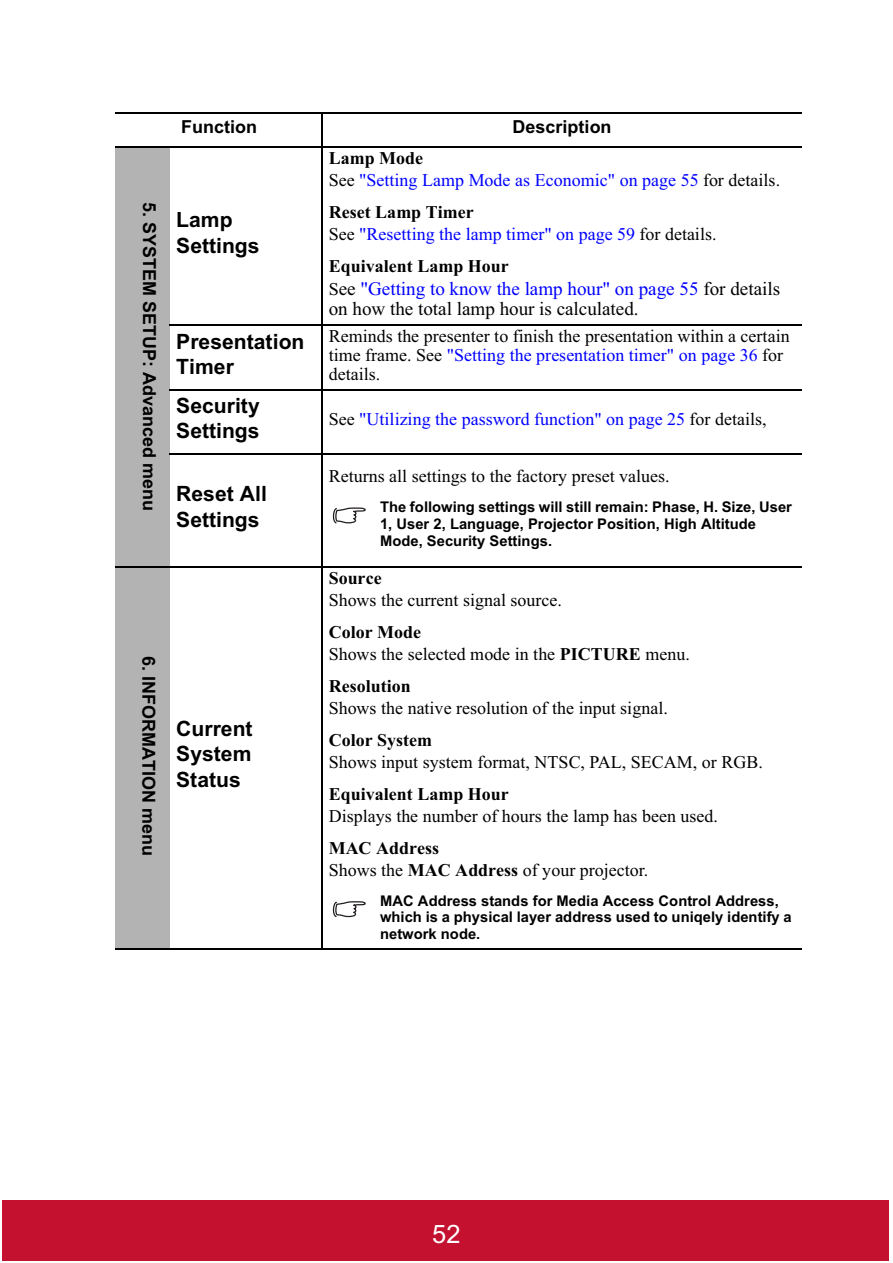
<style>
.page{position:relative;width:893px;height:1263px;background:#fff}
.page>*{position:absolute;margin:0;border:0;box-sizing:border-box;transform-origin:0 0}
.t1{font:25.5px "Arial";color:#fff}
.t2{font:700 21.15px/25.5px "Arial";color:#000}
.t3{font:19.05px/20.1px "Times New Roman";color:#000}
.t4{font:17.85px/19px "Times New Roman";letter-spacing:.005em;color:#000}
.t5{font:17.85px/22.2px "Times New Roman";letter-spacing:.005em;color:#00f}
.t6{font:700 17.85px "Times New Roman";color:#000}
.t7{font:700 17.85px "Arial";color:#000}
.t8{font:700 14.7px/17px "Arial";color:#000}
.s1{font-weight:700;color:#000}
.s2{color:#000}
.s3{font-size:17.85px}
.s4{color:#00f}
.s5{font-weight:700}
</style>
<div class="page">
<div style="left:116px;top:147px;width:54px;height:420px;background:#b3b3b3"></div>
<div style="left:116px;top:567px;width:54px;height:382px;background:#b3b3b3"></div>
<hr style="left:322px;top:112px;width:1px;height:837px;background:#000">
<hr style="left:116px;top:112px;width:686px;height:1px;background:#000">
<hr style="left:116px;top:147px;width:686px;height:1px;background:#000">
<hr style="left:170px;top:325px;width:632px;height:1px;background:#000">
<hr style="left:170px;top:390px;width:632px;height:1px;background:#000">
<hr style="left:170px;top:453px;width:632px;height:1px;background:#000">
<hr style="left:116px;top:567px;width:686px;height:1px;background:#000">
<hr style="left:116px;top:948px;width:686px;height:1px;background:#000">
<svg style="left:333px;top:507px;width:33px;height:17px"></svg>
<svg style="left:333px;top:901px;width:33px;height:16px"></svg>
<div style="left:2px;top:1200px;width:887px;height:60px;background:#c41130"></div>
<p class="t7" style="left:156px;top:202px;width:311px;rotate:90deg">5. SYSTEM SETUP: Advanced menu</p>
<p class="t7" style="left:155px;top:656px;width:201px;rotate:90deg">6. INFORMATION menu</p>
<p class="t7" style="left:181px;top:120px;width:77px">Function</p>
<p class="t7" style="left:513px;top:120px;width:100px">Description</p>
<p class="t2" style="left:176px;top:209px;width:85px">Lamp<br>Settings</p>
<p class="t5" style="left:329px;top:148px;width:453px"><span class="s1">Lamp Mode<br></span><span class="s2">See</span> "Setting Lamp Mode as Economic" on page 55 <span class="s2">for details.</span></p>
<p class="t5" style="left:329px;top:202px;width:389px"><span class="s1">Reset Lamp Timer<br></span><span class="s2">See</span> "Resetting the lamp timer" on page 59 <span class="s2">for details.</span></p>
<p class="t6" style="left:329px;top:260px;width:182px">Equivalent Lamp Hour</p>
<p class="t3" style="left:329px;top:280px;width:453px"><span class="s3">S</span>ee <span class="s4">"Getting to know the lamp hour" on page 55</span> for details on how the total lamp hour is calculated.</p>
<p class="t2" style="left:176px;top:330px;width:130px">Presentation<br>Timer</p>
<p class="t4" style="left:329px;top:328px;width:462px">Reminds the presenter to finish the presentation within a certain time frame. See <span class="s4">"Setting the presentation timer" on page 36</span> for details.</p>
<p class="t2" style="left:176px;top:395px;width:85px">Security<br>Settings</p>
<p class="t5" style="left:329px;top:409px;width:439px"><span class="s2">See</span> "Utilizing the password function" on page 25 <span class="s2">for details,</span></p>
<p class="t2" style="left:176px;top:483px;width:92px">Reset All<br>Settings</p>
<p class="t2" style="left:176px;top:718px;width:78px;text-align:justify">Current System Status</p>
<p class="t4" style="left:329px;top:468px;width:343px">Returns all settings to the factory preset values.</p>
<p class="t8" style="left:380px;top:500px;width:413px">The following settings will still remain: Phase, H. Size, User<br>1, User 2, Language, Projector Position, High Altitude<br>Mode, Security Settings.</p>
<p class="t6" style="left:329px;top:572px;width:54px">Source</p>
<p class="t4" style="left:329px;top:592px;width:235px">Shows the current signal source.</p>
<p class="t4" style="left:329px;top:622px;width:363px;line-height:22.2px"><span class="s5">Color Mode<br></span>Shows the selected mode in the <span class="s5">PICTURE</span> menu.</p>
<p class="t6" style="left:329px;top:680px;width:84px">Resolution</p>
<p class="t4" style="left:329px;top:700px;width:341px">Shows the native resolution of the input signal.</p>
<p class="t6" style="left:329px;top:734px;width:105px">Color System</p>
<p class="t4" style="left:329px;top:754px;width:436px">Shows input system format, NTSC, PAL, SECAM, or RGB.</p>
<p class="t6" style="left:329px;top:788px;width:182px">Equivalent Lamp Hour</p>
<p class="t4" style="left:329px;top:808px;width:391px">Displays the number of hours the lamp has been used.</p>
<p class="t4" style="left:329px;top:838px;width:321px;line-height:22.2px"><span class="s5">MAC Address<br></span>Shows the <span class="s5">MAC Address</span> of your projector.</p>
<p class="t8" style="left:380px;top:893px;width:413px">MAC Address stands for Media Access Control Address, which is a physical layer address used to uniqely identify a network node.</p>
<h1 class="t1" style="left:432px;top:1225px;width:30px">52</h1>
</div>
